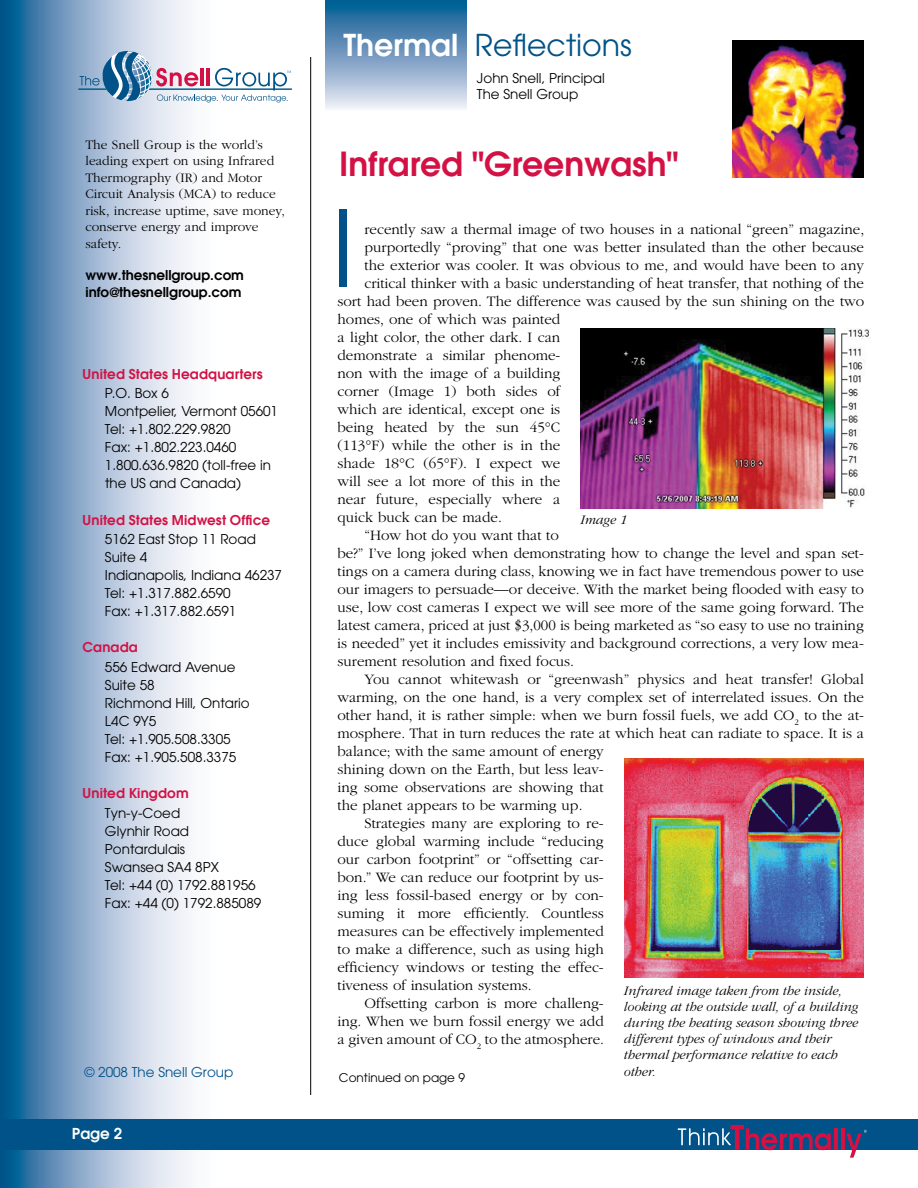
<style>
.page{position:relative;width:918px;height:1188px;background:#fff}
.page>*{position:absolute;margin:0;border:0;box-sizing:border-box;transform-origin:0 0}
.t1{font:105px "Avant Garde";color:#005288}
.t2{font:600 33px "Avant Garde";color:#d31145}
.t3{font:30px "Avant Garde";color:#005288}
.t4{font:300 15px "ITC Garamond Std";color:#000}
.t5{font:600 15px "Avant Garde";color:#fff}
.t6{font:13.5px/18px "Avant Garde";color:#000}
.t7{font:italic 300 13.5px/16.2px "ITC Garamond Std";color:#000}
.t8{font:300 13.5px/16.5px "ITC Garamond Std";color:#000}
.t9{font:600 13.5px "Avant Garde";letter-spacing:.015em;color:#d31145}
.t10{font:600 13.5px/16.2px "Avant Garde";color:#000}
.t11{font:13.5px "Avant Garde";color:#005288}
.t12{font:12px "Avant Garde";color:#000}
.s1{font-weight:600;color:#fff}
</style>
<div class="page">
<svg style="left:0;top:0;width:236px;height:1188px"></svg>
<div style="left:0;top:1120px;width:918px;height:30px;background:#005288"></div>
<div style="left:326px;top:0;width:140px;height:110px;background:linear-gradient(to bottom,#00558f,#ede8f4)"></div>
<svg style="left:678px;top:1125px;width:153px;height:25px"></svg>
<hr style="left:834px;top:1128px;width:4px;height:22px;background:#d31145">
<hr style="left:841px;top:1128px;width:4px;height:22px;background:#d31145">
<hr style="left:310px;top:57px;width:1px;height:1038px;background:#000">
<svg style="left:846px;top:1130px;width:21px;height:28px"></svg>
<img style="left:732px;top:40px;width:131px;height:137px">
<hr style="left:78px;top:89px;width:214px;height:1px;background:#005288">
<svg style="left:80px;top:51px;width:211px;height:52px"></svg>
<img style="left:581px;top:328px;width:290px;height:181px">
<img style="left:624px;top:759px;width:240px;height:218px">
<p class="t8" style="left:85px;top:137px;width:201px">The Snell Group is the world’s leading expert on using Infrared<br>Thermography (IR) and Motor<br>Circuit Analysis (MCA) to reduce risk, increase uptime, save money, conserve energy and improve safety.</p>
<p class="t10" style="left:86px;top:267px;width:160px">www.thesnellgroup.com info@thesnellgroup.com</p>
<p class="t9" style="left:82px;top:365px;width:182px">United States Headquarters</p>
<p class="t6" style="left:105px;top:384px;width:175px">P.O. Box 6<br>Montpelier, Vermont 05601<br>Tel: +1.802.229.9820<br>Fax: +1.802.223.0460<br>1.800.636.9820 (toll-free in the US and Canada)</p>
<p class="t9" style="left:82px;top:511px;width:189px">United States Midwest Office</p>
<p class="t6" style="left:105px;top:530px;width:179px">5162 East Stop 11 Road<br>Suite 4<br>Indianapolis, Indiana 46237<br>Tel: +1.317.882.6590<br>Fax: +1.317.882.6591</p>
<p class="t9" style="left:82px;top:639px;width:57px">Canada</p>
<p class="t6" style="left:105px;top:658px;width:146px">556 Edward Avenue<br>Suite 58<br>Richmond Hill, Ontario<br>L4C 9Y5<br>Tel: +1.905.508.3305<br>Fax: +1.905.508.3375</p>
<p class="t9" style="left:82px;top:784px;width:108px">United Kingdom</p>
<p class="t6" style="left:105px;top:804px;width:158px">Tyn-y-Coed<br>Glynhir Road<br>Pontardulais<br>Swansea SA4 8PX<br>Tel: +44 (0) 1792.881956<br>Fax: +44 (0) 1792.885089</p>
<p class="t11" style="left:84px;top:1064px;width:150px">© 2008 The Snell Group</p>
<p class="t5" style="left:72px;top:1123px;width:52px">Page 2</p>
<h3 class="t3" style="left:343px;top:27px;width:290px"><span class="s1">Thermal</span> Reflections</h3>
<p class="t6" style="left:477px;top:69px;width:129px;line-height:16.2px">John Snell, Principal<br>The Snell Group</p>
<h2 class="t2" style="left:339px;top:143px;width:341px">Infrared "Greenwash"</h2>
<h1 class="t1" style="left:331px;top:187px;width:25px">I</h1>
<p class="t4" style="left:364px;top:221px;width:501px">recently saw a thermal image of two houses in a national “green” magazine,</p>
<p class="t4" style="left:364px;top:239px;width:501px">purportedly “proving” that one was better insulated than the other because</p>
<p class="t4" style="left:364px;top:257px;width:501px">the exterior was cooler. It was obvious to me, and would have been to any</p>
<p class="t4" style="left:364px;top:275px;width:501px">critical thinker with a basic understanding of heat transfer, that nothing of the</p>
<p class="t4" style="left:338px;top:293px;width:528px">sort had been proven. The difference was caused by the sun shining on the two</p>
<p class="t4" style="left:338px;top:311px;width:224px">homes, one of which was painted</p>
<p class="t4" style="left:338px;top:329px;width:224px">a light color, the other dark. I can</p>
<p class="t4" style="left:338px;top:347px;width:224px">demonstrate a similar phenome-</p>
<p class="t4" style="left:338px;top:365px;width:224px">non with the image of a building</p>
<p class="t4" style="left:338px;top:383px;width:224px">corner (Image 1) both sides of</p>
<p class="t4" style="left:338px;top:401px;width:224px">which are identical, except one is</p>
<p class="t4" style="left:338px;top:419px;width:224px">being heated by the sun 45°C</p>
<p class="t4" style="left:338px;top:437px;width:224px">(113°F) while the other is in the</p>
<p class="t4" style="left:338px;top:455px;width:224px">shade 18°C (65°F). I expect we</p>
<p class="t4" style="left:338px;top:473px;width:224px">will see a lot more of this in the</p>
<p class="t4" style="left:338px;top:491px;width:224px">near future, especially where a</p>
<p class="t4" style="left:338px;top:509px;width:166px">quick buck can be made.</p>
<p class="t4" style="left:365px;top:527px;width:196px">“How hot do you want that to</p>
<p class="t4" style="left:338px;top:545px;width:528px">be?” I’ve long joked when demonstrating how to change the level and span set-</p>
<p class="t4" style="left:338px;top:563px;width:528px">tings on a camera during class, knowing we in fact have tremendous power to use</p>
<p class="t4" style="left:337px;top:581px;width:528px">our imagers to persuade—or deceive. With the market being flooded with easy to</p>
<p class="t4" style="left:337px;top:599px;width:528px">use, low cost cameras I expect we will see more of the same going forward. The</p>
<p class="t4" style="left:337px;top:617px;width:528px">latest camera, priced at just $3,000 is being marketed as “so easy to use no training</p>
<p class="t4" style="left:337px;top:635px;width:528px">is needed” yet it includes emissivity and background corrections, a very low mea-</p>
<p class="t4" style="left:338px;top:653px;width:238px">surement resolution and fixed focus.</p>
<p class="t4" style="left:365px;top:671px;width:501px">You cannot whitewash or “greenwash” physics and heat transfer! Global</p>
<p class="t4" style="left:337px;top:689px;width:528px">warming, on the one hand, is a very complex set of interrelated issues. On the</p>
<p class="t4" style="left:338px;top:707px;width:528px">other hand, it is rather simple: when we burn fossil fuels, we add CO<sub>2</sub> to the at-</p>
<p class="t4" style="left:338px;top:725px;width:528px">mosphere. That in turn reduces the rate at which heat can radiate to space. It is a</p>
<p class="t4" style="left:337px;top:743px;width:268px">balance; with the same amount of energy</p>
<p class="t4" style="left:337px;top:761px;width:268px">shining down on the Earth, but less leav-</p>
<p class="t4" style="left:337px;top:779px;width:268px">ing some observations are showing that</p>
<p class="t4" style="left:337px;top:797px;width:247px">the planet appears to be warming up.</p>
<p class="t4" style="left:364px;top:815px;width:241px">Strategies many are exploring to re-</p>
<p class="t4" style="left:337px;top:833px;width:268px">duce global warming include “reducing</p>
<p class="t4" style="left:337px;top:851px;width:268px">our carbon footprint” or “offsetting car-</p>
<p class="t4" style="left:337px;top:869px;width:268px">bon.” We can reduce our footprint by us-</p>
<p class="t4" style="left:337px;top:887px;width:268px">ing less fossil-based energy or by con-</p>
<p class="t4" style="left:337px;top:905px;width:268px">suming it more efficiently. Countless</p>
<p class="t4" style="left:338px;top:923px;width:268px">measures can be effectively implemented</p>
<p class="t4" style="left:338px;top:941px;width:268px">to make a difference, such as using high</p>
<p class="t4" style="left:337px;top:959px;width:268px">efficiency windows or testing the effec-</p>
<p class="t4" style="left:337px;top:977px;width:196px">tiveness of insulation systems.</p>
<p class="t4" style="left:364px;top:995px;width:241px">Offsetting carbon is more challeng-</p>
<p class="t4" style="left:337px;top:1013px;width:268px">ing. When we burn fossil energy we add</p>
<p class="t4" style="left:338px;top:1031px;width:268px">a given amount of CO<sub>2</sub> to the atmosphere.</p>
<p class="t7" style="left:580px;top:512px;width:48px">Image 1</p>
<p class="t7" style="left:624px;top:982px;width:236px">Infrared image taken from the inside, looking at the outside wall, of a building during the heating season showing three different types of windows and their thermal performance relative to each other.</p>
<p class="t12" style="left:339px;top:1070px;width:128px">Continued on page 9</p>
</div>
